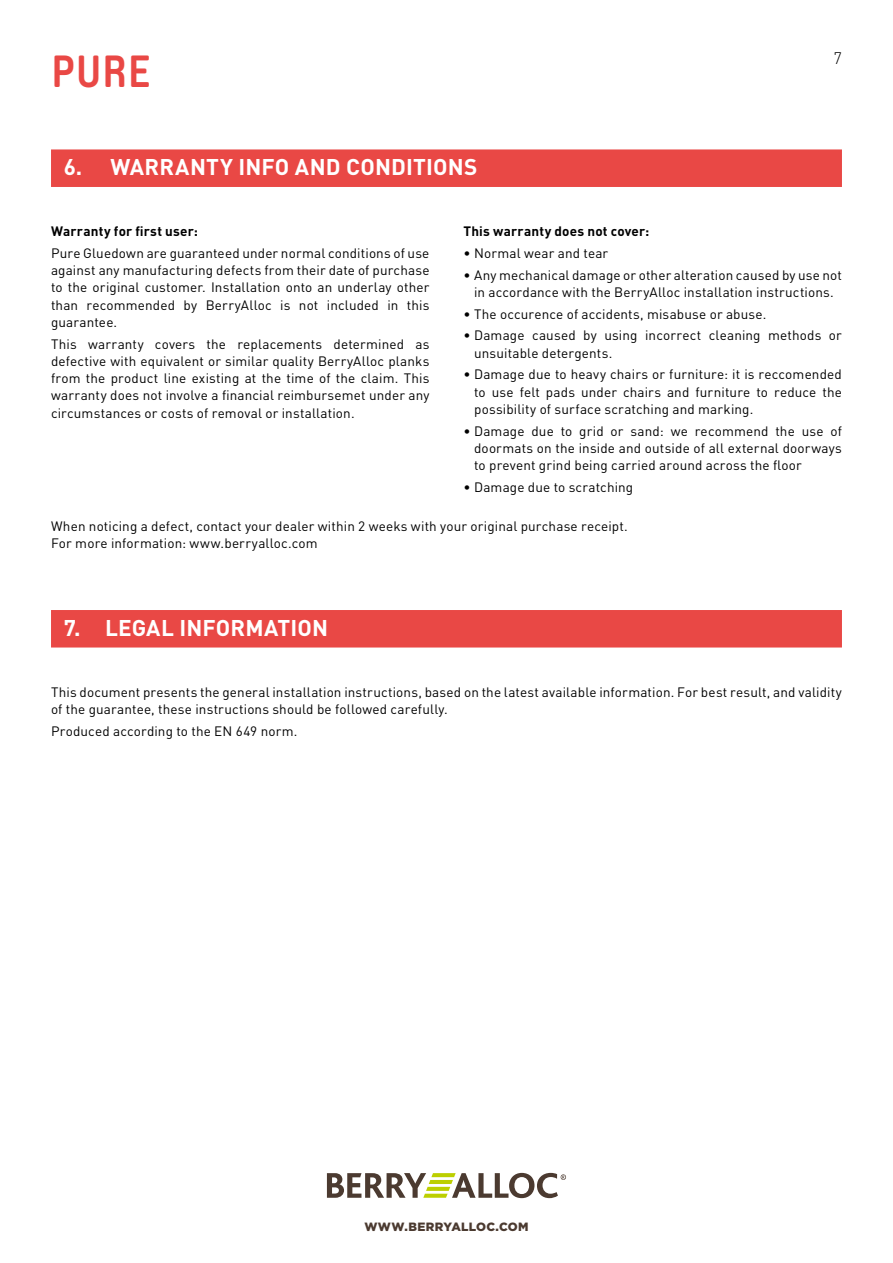
<style>
.page{position:relative;width:893px;height:1263px;background:#fff}
.page>*{position:absolute;margin:0;border:0;box-sizing:border-box;transform-origin:0 0}
.t1{font:700 45px "Yummo";color:#e94845}
.t2{font:700 22.5px "DIN Pro";letter-spacing:.005em;color:#fff}
.t3{font:300 16.5px "DIN Pro";color:#000}
.t4{font:13.5px/17.2px "DIN Pro";letter-spacing:.01em;color:#000;text-align:justify}
.t5{font:700 13.5px "DIN Pro";letter-spacing:.015em;color:#000}
.t6{font:900 12px "Gotham";letter-spacing:.02em;color:#4b3a30}
</style>
<div class="page">
<svg style="left:327px;top:1173px;width:239px;height:25px"></svg>
<div style="left:51px;top:149px;width:791px;height:38px;background:#e94845"></div>
<div style="left:51px;top:610px;width:791px;height:37px;background:#e94845"></div>
<h1 class="t1" style="left:51px;top:30px;width:101px">PURE</h1>
<h2 class="t2" style="left:64px;top:152px;width:415px">6. WARRANTY INFO AND CONDITIONS</h2>
<p class="t3" style="left:833px;top:46px;width:10px">7</p>
<p class="t5" style="left:51px;top:222px;width:149px">Warranty for first user:</p>
<p class="t4" style="left:51px;top:244px;width:380px">Pure Gluedown are guaranteed under normal conditions of use against any manufacturing defects from their date of purchase to the original customer. Installation onto an underlay other than recommended by BerryAlloc is not included in this guarantee.</p>
<p class="t4" style="left:51px;top:334px;width:380px">This warranty covers the replacements determined as defective with equivalent or similar quality BerryAlloc planks from the product line existing at the time of the claim. This warranty does not involve a financial reimbursemet under any circumstances or costs of removal or installation.</p>
<p class="t5" style="left:463px;top:222px;width:187px">This warranty does not cover:</p>
<p class="t4" style="left:463px;top:244px;width:146px">• Normal wear and tear</p>
<p class="t4" style="left:463px;top:265px;width:380px;text-align:center">• Any mechanical damage or other alteration caused by use not in accordance with the BerryAlloc installation instructions.</p>
<p class="t4" style="left:463px;top:304px;width:304px">• The occurence of accidents, misabuse or abuse.</p>
<p class="t4" style="left:474px;top:326px;width:369px;text-indent:-11px">• Damage caused by using incorrect cleaning methods or unsuitable detergents.</p>
<p class="t4" style="left:474px;top:365px;width:369px;text-indent:-11px">• Damage due to heavy chairs or furniture: it is reccomended to use felt pads under chairs and furniture to reduce the possibility of surface scratching and marking.</p>
<p class="t4" style="left:474px;top:421px;width:369px;text-indent:-11px">• Damage due to grid or sand: we recommend the use of doormats on the inside and outside of all external doorways to prevent grind being carried around across the floor</p>
<p class="t4" style="left:463px;top:478px;width:171px">• Damage due to scratching</p>
<p class="t4" style="left:51px;top:517px;width:578px">When noticing a defect, contact your dealer within 2 weeks with your original purchase receipt.<br>For more information: www.berryalloc.com</p>
<h2 class="t2" style="left:64px;top:612px;width:266px">7. LEGAL INFORMATION</h2>
<p class="t4" style="left:51px;top:682px;width:792px">This document presents the general installation instructions, based on the latest available information. For best result, and validity of the guarantee, these instructions should be followed carefully.</p>
<p class="t4" style="left:51px;top:721px;width:248px">Produced according to the EN 649 norm.</p>
<p class="t6" style="left:364px;top:1218px;width:166px">WWW.BERRYALLOC.COM</p>
</div>
